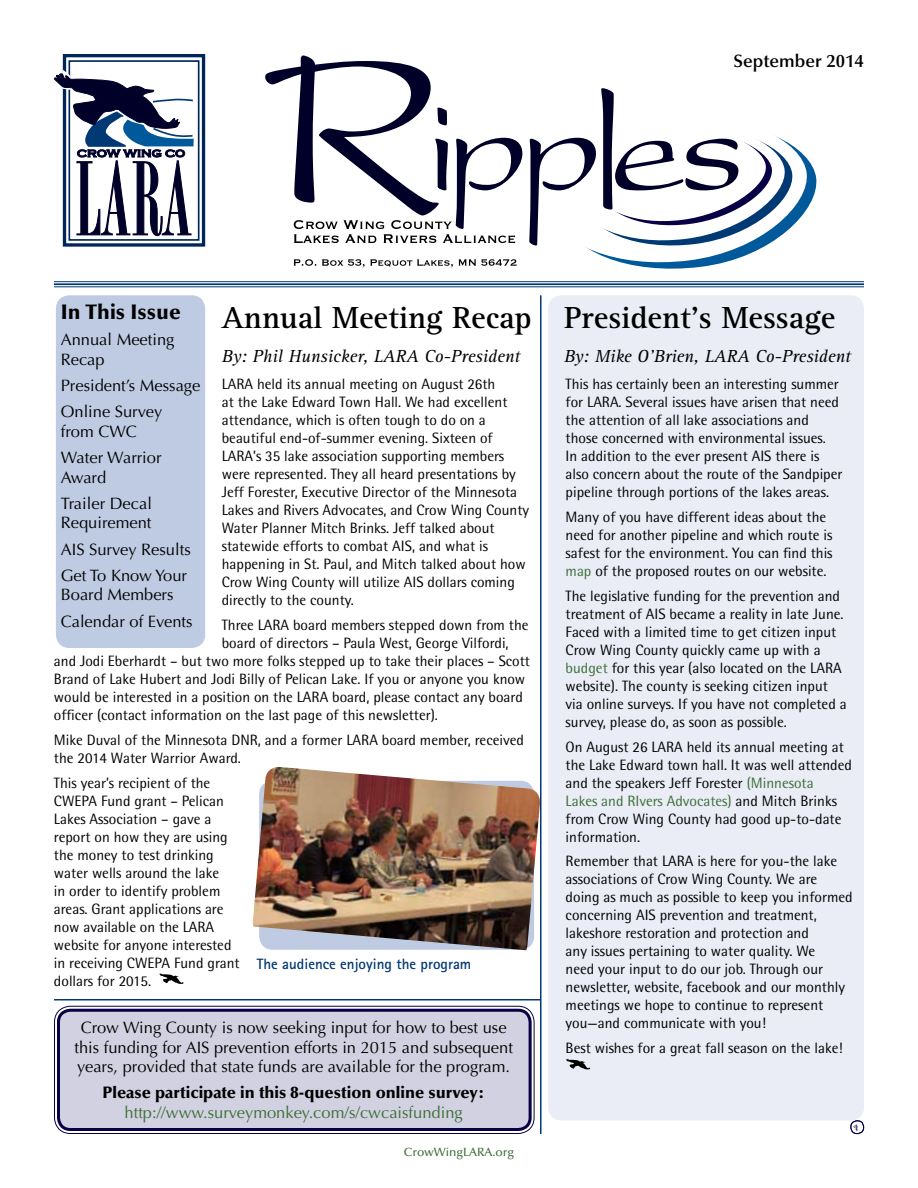
<style>
.page{position:relative;width:918px;height:1188px;background:#fff}
.page>*{position:absolute;margin:0;border:0;box-sizing:border-box;transform-origin:0 0}
.t1{font:700 31.5px "Rotis Serif";color:#000}
.t2{font:900 21px "Optima";color:#000}
.t3{font:italic 18px "Rotis Serif";color:#000}
.t4{font:600 18px "Optima";color:#000}
.t5{font:16.5px/26.2px "Optima";color:#000}
.t6{font:900 16.5px "Optima";color:#000}
.t7{font:16.5px "Optima";color:#3b6e36}
.t8{font:15px/18px "Rotis Semi Sans";color:#000}
.t9{font:700 15px "Rotis Sans Serif";color:#003974}
.t10{font:500 12px "Optima";color:#3b6e36}
.t11{font:10.5px "Present";color:#080046}
.s1{color:#3b6e36}
</style>
<div class="page">
<div style="left:850px;top:1120px;width:14px;height:14px;border:1px solid #080046;border-radius:6px"></div>
<div style="left:63px;top:54px;width:142px;height:193px;border:3px solid #002659"></div>
<div style="left:68px;top:60px;width:132px;height:181px;border:2px solid #002659"></div>
<svg style="left:54px;top:70px;width:140px;height:166px"></svg>
<svg style="left:529px;top:88px;width:288px;height:181px"></svg>
<svg style="left:294px;top:259px;width:22px;height:7px"></svg>
<svg style="left:322px;top:259px;width:131px;height:8px"></svg>
<svg style="left:459px;top:259px;width:58px;height:7px"></svg>
<svg style="left:265px;top:56px;width:257px;height:187px"></svg>
<div style="left:548px;top:295px;width:316px;height:825px;background:#eaedf6;border-radius:14px"></div>
<div style="left:56px;top:295px;width:149px;height:353px;background:#becbe3;border-radius:14px"></div>
<hr style="left:54px;top:281px;width:810px;height:1px;background:#003974">
<hr style="left:54px;top:283px;width:810px;height:2px;background:#003974">
<hr style="left:54px;top:286px;width:810px;height:1px;background:#003974">
<svg style="left:159px;top:973px;width:25px;height:11px"></svg>
<hr style="left:540px;top:295px;width:2px;height:839px;background:#003974">
<hr style="left:54px;top:999px;width:486px;height:1px;background:#003974">
<svg style="left:566px;top:1059px;width:24px;height:10px"></svg>
<div style="left:57px;top:1009px;width:475px;height:122px;background:#d2d1e1;border-radius:14px"></div>
<div style="left:54px;top:1006px;width:481px;height:128px;border:1px solid #080046;border-radius:16px"></div>
<div style="left:57px;top:1009px;width:475px;height:122px;border:3px solid #080046;border-radius:12px"></div>
<img style="left:253px;top:767px;width:287px;height:183px">
<p class="t4" style="left:734px;top:51px;width:132px">September 2014</p>
<h2 class="t2" style="left:61px;top:300px;width:121px">In This Issue</h2>
<p class="t5" style="left:61px;top:330px;width:115px;line-height:19.5px">Annual Meeting<br>Recap</p>
<p class="t5" style="left:61px;top:373px;width:141px">President’s Message<br>Online Survey</p>
<p class="t5" style="left:61px;top:418px;width:102px">from CWC<br>Water Warrior</p>
<p class="t5" style="left:61px;top:464px;width:93px">Award<br>Trailer Decal</p>
<p class="t5" style="left:61px;top:510px;width:132px">Requirement<br>AIS Survey Results<br>Get To Know Your</p>
<p class="t5" style="left:61px;top:582px;width:133px">Board Members<br>Calendar of Events</p>
<h1 class="t1" style="left:222px;top:299px;width:312px">Annual Meeting Recap</h1>
<p class="t3" style="left:222px;top:346px;width:300px">By: Phil Hunsicker, LARA Co-President</p>
<p class="t8" style="left:222px;top:375px;width:309px">LARA held its annual meeting on August 26th<br>at the Lake Edward Town Hall. We had excellent attendance, which is often tough to do on a beautiful end-of-summer evening. Sixteen of LARA’s 35 lake association supporting members were represented. They all heard presentations by Jeff Forester, Executive Director of the Minnesota Lakes and Rivers Advocates, and Crow Wing County Water Planner Mitch Brinks. Jeff talked about statewide efforts to combat AIS, and what is happening in St. Paul, and Mitch talked about how Crow Wing County will utilize AIS dollars coming directly to the county.</p>
<p class="t8" style="left:222px;top:616px;width:308px">Three LARA board members stepped down from the</p>
<p class="t8" style="left:222px;top:634px;width:288px">board of directors – Paula West, George Vilfordi,</p>
<p class="t8" style="left:54px;top:652px;width:478px">and Jodi Eberhardt – but two more folks stepped up to take their places – Scott</p>
<p class="t8" style="left:54px;top:670px;width:473px">Brand of Lake Hubert and Jodi Billy of Pelican Lake. If you or anyone you know</p>
<p class="t8" style="left:54px;top:688px;width:470px">would be interested in a position on the LARA board, please contact any board</p>
<p class="t8" style="left:54px;top:706px;width:386px">officer (contact information on the last page of this newsletter).</p>
<p class="t8" style="left:54px;top:731px;width:472px">Mike Duval of the Minnesota DNR, and a former LARA board member, received the 2014 Water Warrior Award.</p>
<p class="t8" style="left:54px;top:774px;width:187px">This year’s recipient of the<br>CWEPA Fund grant – Pelican<br>Lakes Association – gave a report on how they are using the money to test drinking water wells around the lake<br>in order to identify problem areas. Grant applications are now available on the LARA website for anyone interested in receiving CWEPA Fund grant dollars for 2015.</p>
<p class="t9" style="left:257px;top:955px;width:216px">The audience enjoying the program</p>
<p class="t5" style="left:74px;top:1018px;width:440px;line-height:19.5px;text-align:center">Crow Wing County is now seeking input for how to best use this funding for AIS prevention efforts in 2015 and subsequent years, provided that state funds are available for the program.</p>
<p class="t6" style="left:102px;top:1083px;width:384px">Please participate in this 8-question online survey:</p>
<p class="t7" style="left:125px;top:1103px;width:340px">http://www.surveymonkey.com/s/cwcaisfunding</p>
<p class="t10" style="left:404px;top:1145px;width:112px">CrowWingLARA.org</p>
<h1 class="t1" style="left:564px;top:299px;width:273px">President’s Message</h1>
<p class="t3" style="left:564px;top:346px;width:288px">By: Mike O’Brien, LARA Co-President</p>
<p class="t8" style="left:566px;top:375px;width:278px">This has certainly been an interesting summer for LARA. Several issues have arisen that need the attention of all lake associations and those concerned with environmental issues.<br>In addition to the ever present AIS there is also concern about the route of the Sandpiper pipeline through portions of the lakes areas.</p>
<p class="t8" style="left:566px;top:508px;width:268px">Many of you have different ideas about the need for another pipeline and which route is safest for the environment. You can find this <span class="s1">map</span> of the proposed routes on our website.</p>
<p class="t8" style="left:566px;top:587px;width:283px">The legislative funding for the prevention and treatment of AIS became a reality in late June.<br>Faced with a limited time to get citizen input Crow Wing County quickly came up with a <span class="s1">budget</span> for this year (also located on the LARA website). The county is seeking citizen input via online surveys. If you have not completed a survey, please do, as soon as possible.</p>
<p class="t8" style="left:566px;top:738px;width:288px">On August 26 LARA held its annual meeting at the Lake Edward town hall. It was well attended and the speakers Jeff Forester <span class="s1">(Minnesota<br>Lakes and RIvers Advocates)</span> and Mitch Brinks from Crow Wing County had good up-to-date information.</p>
<p class="t8" style="left:566px;top:852px;width:289px">Remember that LARA is here for you-the lake associations of Crow Wing County. We are doing as much as possible to keep you informed concerning AIS prevention and treatment, lakeshore restoration and protection and<br>any issues pertaining to water quality. We<br>need your input to do our job. Through our newsletter, website, facebook and our monthly meetings we hope to continue to represent you—and communicate with you!</p>
<p class="t8" style="left:566px;top:1039px;width:278px">Best wishes for a great fall season on the lake!</p>
<p class="t11" style="left:853px;top:1122px;width:7px">1</p>
</div>
